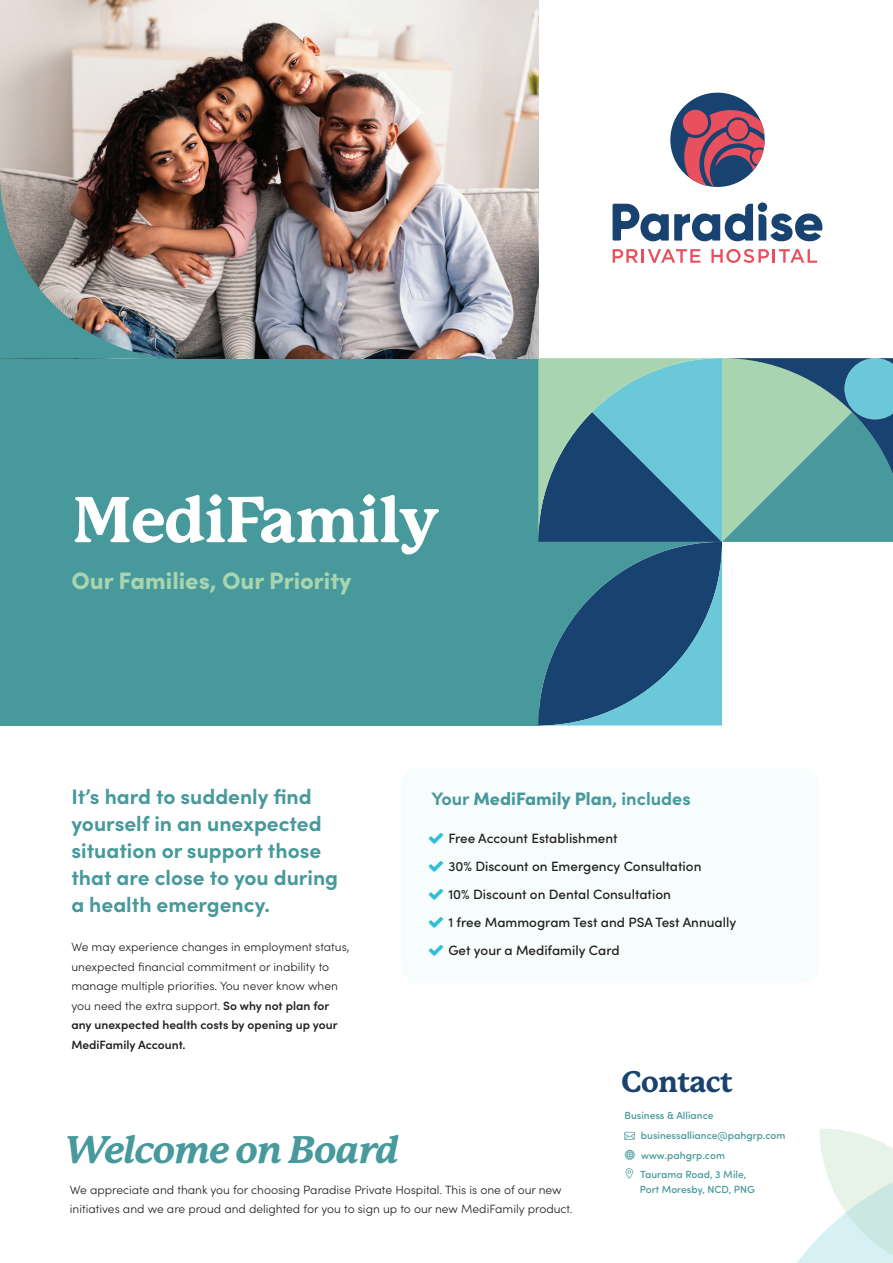
<style>
.page{position:relative;width:893px;height:1263px;background:#fff}
.page>*{position:absolute;margin:0;border:0;box-sizing:border-box;transform-origin:0 0}
.t1{font:800 63.45px "P22 Mackinac Pro";letter-spacing:-.02em;color:#fff}
.t2{font:italic 800 37.65px "P22 Mackinac Pro";letter-spacing:-.02em;color:#47999b}
.t3{font:800 29.1px "P22 Mackinac Pro";letter-spacing:-.02em;color:#18426f}
.t4{font:900 23.7px "Sofia Pro";color:#a8d4b0}
.t5{font:700 21px/27px "Sofia Pro";color:#47999b}
.t6{font:900 18px "Sofia Pro";color:#47999b}
.t7{font:500 13.5px/27.9px "Sofia Pro";color:#231f20}
.t8{font:300 12px/19.5px "Sofia Pro";color:#231f20}
.t9{font:500 10.35px/19.6px "Sofia Pro Soft";color:#47999b}
.s1{font-weight:600}
.s2{font-weight:700}
</style>
<div class="page">
<div style="left:0;top:169px;width:538px;height:556px;background:#47999b"></div>
<svg style="left:538px;top:358px;width:355px;height:367px"></svg>
<div style="left:670px;top:93px;width:95px;height:94px;background:#18426f;border-radius:50%"></div>
<svg style="left:684px;top:109px;width:81px;height:78px"></svg>
<svg style="left:613px;top:202px;width:209px;height:39px"></svg>
<svg style="left:613px;top:249px;width:87px;height:14px"></svg>
<svg style="left:711px;top:249px;width:106px;height:14px"></svg>
<svg style="left:797px;top:1128px;width:96px;height:135px"></svg>
<div style="left:401px;top:767px;width:419px;height:216px;background:#f7fcfc;border-radius:18px"></div>
<img style="left:0;top:1px;width:538px;height:357px">
<img style="left:0;top:175px;width:184px;height:184px">
<h1 class="t1" style="left:73px;top:484px;width:367px">MediFamily</h1>
<h3 class="t4" style="left:71px;top:562px;width:282px">Our Families, Our Priority</h3>
<h3 class="t5" style="left:71px;top:781px;width:268px">It’s hard to suddenly find yourself in an unexpected situation or support those that are close to you during a health emergency.</h3>
<p class="t8" style="left:71px;top:936px;width:280px">We may experience changes in employment status, unexpected financial commitment or inability to manage multiple priorities. You never know when you need the extra support. <span class="s1">So why not plan for any unexpected health costs by opening up your MediFamily Account.</span></p>
<h3 class="t6" style="left:432px;top:784px;width:261px"><span class="s2">Your</span> MediFamily Plan<span class="s2">, includes</span></h3>
<p class="t7" style="left:448px;top:824px;width:289px">Free Account Establishment<br>30% Discount on Emergency Consultation<br>10% Discount on Dental Consultation<br>1 free Mammogram Test and PSA Test Annually Get your a Medifamily Card</p>
<h2 class="t2" style="left:65px;top:1127px;width:335px">Welcome on Board</h2>
<p class="t8" style="left:70px;top:1179px;width:504px">We appreciate and thank you for choosing Paradise Private Hospital. This is one of our new initiatives and we are proud and delighted for you to sign up to our new MediFamily product.</p>
<h3 class="t3" style="left:622px;top:1065px;width:113px">Contact</h3>
<p class="t9" style="left:640px;top:1105px;width:147px;text-indent:-16px">Business &amp; Alliance businessalliance@pahgrp.com www.pahgrp.com<br>Taurama Road, 3 Mile,</p>
<p class="t9" style="left:640px;top:1178px;width:117px">Port Moresby, NCD, PNG</p>
</div>
